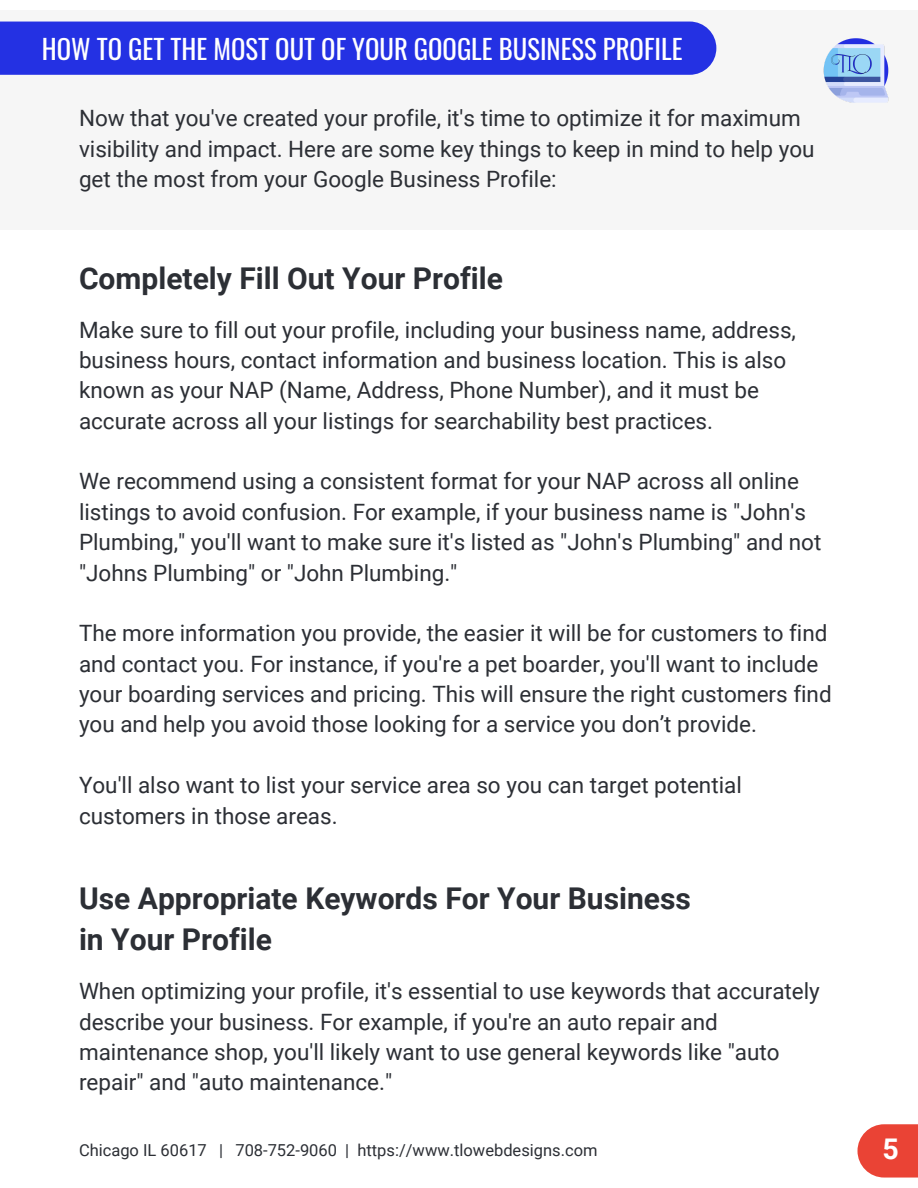
<style>
.page{position:relative;width:918px;height:1188px;background:#fff}
.page>*{position:absolute;margin:0;border:0;box-sizing:border-box;transform-origin:0 0}
.t1{font:700 30px/41.7px "Roboto";color:#2c2f35}
.t2{font:700 28.5px "Roboto";color:#fff}
.t3{font:26.7px "Oswald";color:#fff}
.t4{font:22.5px/30.3px "Roboto";color:#2c2f35}
.t5{font:16.5px "Roboto";color:#2c2f35}
</style>
<div class="page">
<div style="left:0;top:10px;width:918px;height:220px;background:#f6f6f6"></div>
<div style="left:0;top:22px;width:716px;height:53px;background:#2431e3"></div>
<div style="left:857px;top:1124px;width:61px;height:54px;background:#ea4335"></div>
<img style="left:823px;top:38px;width:66px;height:65px">
<p class="t3" style="left:42px;top:28px;width:642px">HOW TO GET THE MOST OUT OF YOUR GOOGLE BUSINESS PROFILE</p>
<h3 class="t4" style="left:79px;top:103px;width:737px">Now that you've created your profile, it's time to optimize it for maximum visibility and impact. Here are some key things to keep in mind to help you get the most from your Google Business Profile:</h3>
<p class="t1" style="left:79px;top:258px;width:425px">Completely Fill Out Your Profile</p>
<h3 class="t4" style="left:79px;top:315px;width:719px">Make sure to fill out your profile, including your business name, address, business hours, contact information and business location. This is also known as your NAP (Name, Address, Phone Number), and it must be accurate across all your listings for searchability best practices.</h3>
<p class="t4" style="left:79px;top:467px;width:744px">We recommend using a consistent format for your NAP across all online listings to avoid confusion. For example, if your business name is "John's Plumbing," you'll want to make sure it's listed as "John's Plumbing" and not "Johns Plumbing" or "John Plumbing."</p>
<p class="t4" style="left:79px;top:619px;width:754px">The more information you provide, the easier it will be for customers to find and contact you. For instance, if you're a pet boarder, you'll want to include your boarding services and pricing. This will ensure the right customers find you and help you avoid those looking for a service you don’t provide.</p>
<p class="t4" style="left:79px;top:770px;width:664px">You'll also want to list your service area so you can target potential customers in those areas.</p>
<h3 class="t1" style="left:79px;top:878px;width:613px">Use Appropriate Keywords For Your Business in Your Profile</h3>
<p class="t4" style="left:79px;top:977px;width:742px">When optimizing your profile, it's essential to use keywords that accurately describe your business. For example, if you're an auto repair and maintenance shop, you'll likely want to use general keywords like "auto repair" and "auto maintenance."</p>
<h2 class="t5" style="left:79px;top:1141px;width:520px">Chicago IL 60617 | 708-752-9060 | https://www.tlowebdesigns.com</h2>
<p class="t2" style="left:883px;top:1132px;width:18px">5</p>
</div>
